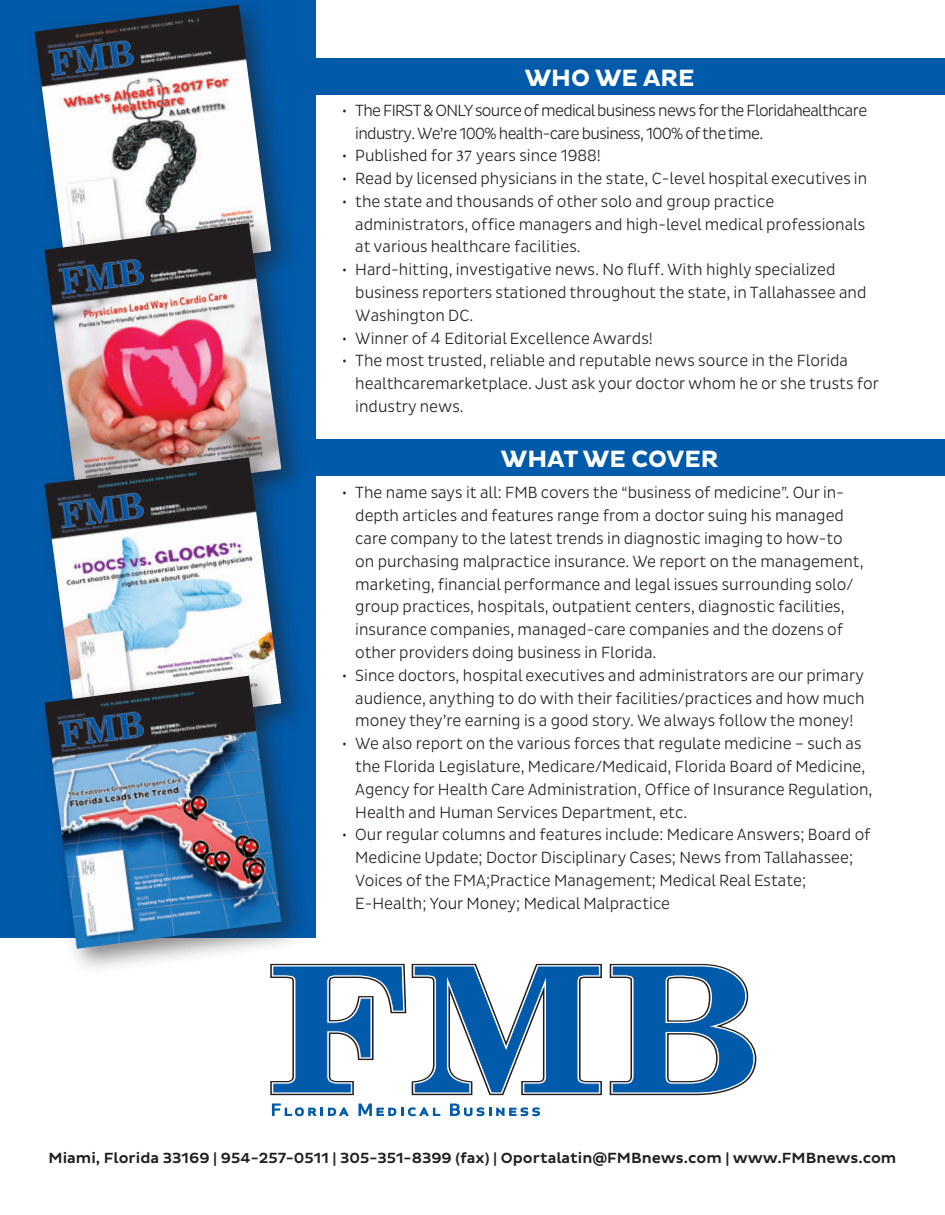
<style>
.page{position:relative;width:945px;height:1215px;background:#fff}
.page>*{position:absolute;margin:0;border:0;box-sizing:border-box;transform-origin:0 0}
.t1{font:700 24px "Pluto Sans";color:#fff}
.t2{font:300 16.5px/22.8px "Pluto Sans Cond";color:#231f20}
.t3{font:300 16.5px/22.8px "Pluto Sans Cond";letter-spacing:-.04em;color:#231f20}
.t4{font:500 15px "Pluto Sans";color:#231f20}
.s1{font-family:"Minion Pro";font-weight:400}
</style>
<div class="page">
<svg style="left:270px;top:963px;width:487px;height:153px"></svg>
<div style="left:0;top:0;width:316px;height:938px;background:#015aaa"></div>
<div style="left:316px;top:58px;width:629px;height:37px;background:#015aaa"></div>
<div style="left:316px;top:439px;width:629px;height:37px;background:#015aaa"></div>
<div style="left:26px;top:0;width:272px;height:305px;background:#231f20;opacity:.55"></div>
<img style="left:35px;top:5px;width:236px;height:273px">
<div style="left:36px;top:214px;width:272px;height:309px;background:#231f20;opacity:.55"></div>
<img style="left:45px;top:223px;width:236px;height:225px">
<div style="left:36px;top:448px;width:272px;height:309px;background:#231f20;opacity:.55"></div>
<img style="left:45px;top:457px;width:236px;height:210px">
<div style="left:36px;top:667px;width:272px;height:309px;background:#231f20;opacity:.55"></div>
<img style="left:45px;top:676px;width:236px;height:273px">
<h1 class="t1" style="left:525px;top:64px;width:171px">WHO WE ARE</h1>
<p class="t3" style="left:355px;top:99px;width:513px;text-indent:-13px">• The FIRST&amp; ONLY source of medicalbusiness news forthe Floridahealthcare industry. We’re 100% health-care business, 100% ofthe time.</p>
<p class="t2" style="left:342px;top:144px;width:261px">• Published for <span class="s1">37</span> years since 1988!</p>
<p class="t2" style="left:342px;top:167px;width:527px">• Read by licensed physicians in the state, C-level hospital executives in</p>
<p class="t2" style="left:355px;top:190px;width:512px;text-indent:-13px">• the state and thousands of other solo and group practice administrators, office managers and high-level medical professionals at various healthcare facilities.</p>
<p class="t2" style="left:355px;top:258px;width:513px;text-indent:-13px">• Hard-hitting, investigative news. No fluff. With highly specialized business reporters stationed throughout the state, in Tallahassee and<br>Washington DC.</p>
<p class="t2" style="left:342px;top:327px;width:313px">• Winner of 4 Editorial Excellence Awards!</p>
<p class="t2" style="left:355px;top:349px;width:525px;text-indent:-13px">• The most trusted, reliable and reputable news source in the Florida healthcaremarketplace. Just ask your doctor whom he or she trusts for industry news.</p>
<h1 class="t1" style="left:501px;top:445px;width:219px">WHAT WE COVER</h1>
<p class="t2" style="left:355px;top:481px;width:510px;text-indent:-13px">• The name says it all: FMB covers the “business of medicine”. Our in&shy;depth articles and features range from a doctor suing his managed care company to the latest trends in diagnostic imaging to how-to on purchasing malpractice insurance. We report on the management, marketing, financial performance and legal issues surrounding solo/ group practices, hospitals, outpatient centers, diagnostic facilities, insurance companies, managed-care companies and the dozens of other providers doing business in Florida.</p>
<p class="t2" style="left:355px;top:664px;width:511px;text-align:justify;text-indent:-13px">• Since doctors, hospital executives and administrators are our primary audience, anything to do with their facilities/practices and how much money they’re earning is a good story. We always follow the money!</p>
<p class="t2" style="left:355px;top:732px;width:519px;text-indent:-13px">• We also report on the various forces that regulate medicine – such as the Florida Legislature, Medicare/Medicaid, Florida Board of Medicine, Agency for Health Care Administration, Office of Insurance Regulation, Health and Human Services Department, etc.</p>
<p class="t2" style="left:355px;top:823px;width:517px;text-indent:-13px">• Our regular columns and features include: Medicare Answers; Board of Medicine Update; Doctor Disciplinary Cases; News from Tallahassee; Voices of the FMA;Practice Management; Medical Real Estate; E-Health; Your Money; Medical Malpractice</p>
<p class="t4" style="left:49px;top:1149px;width:849px">Miami, Florida 33169 | 954-257-0511 | 305-351-8399 (fax) | Oportalatin@FMBnews.com | www.FMBnews.com</p>
</div>
